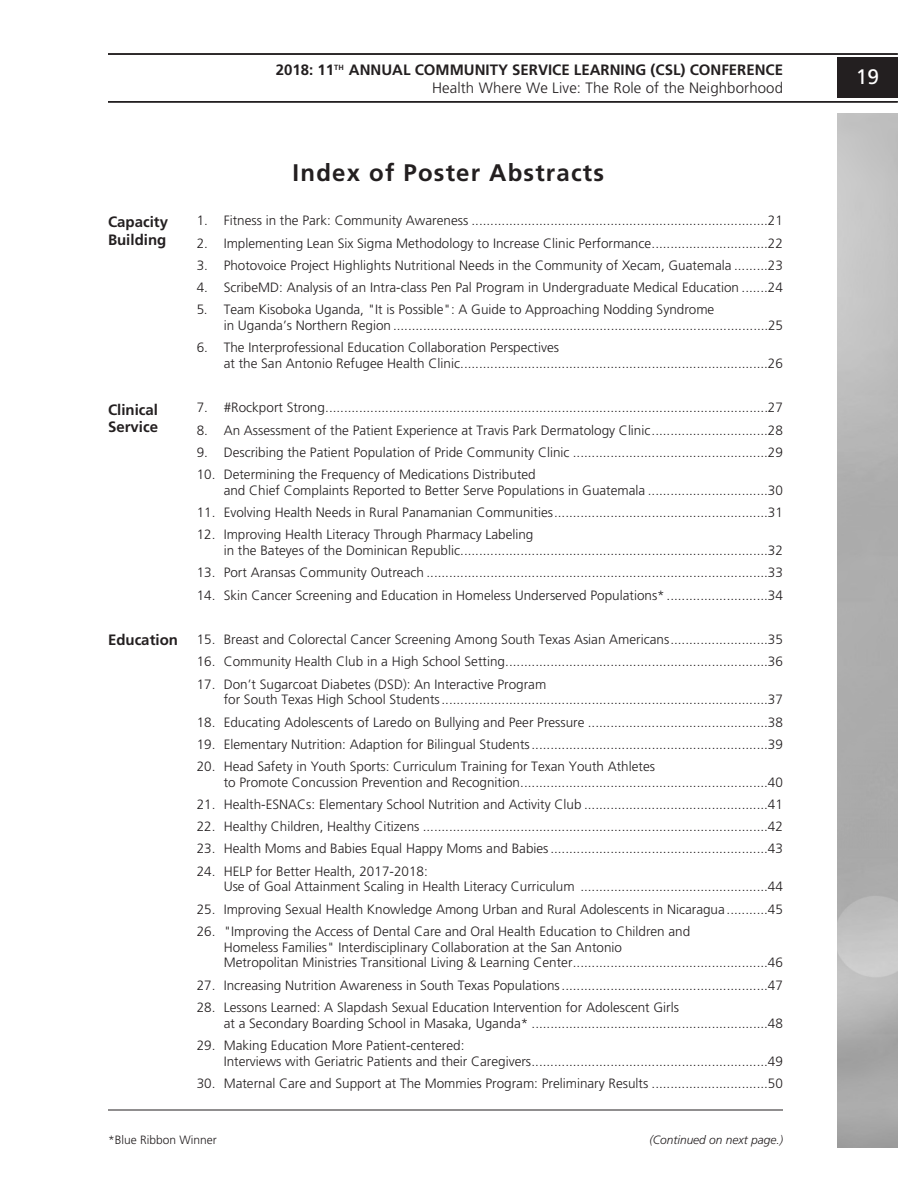
<style>
.page{position:relative;width:918px;height:1188px;background:#fff}
.page>*{position:absolute;margin:0;border:0;box-sizing:border-box;transform-origin:0 0}
.t1{font:700 24px "Frutiger";letter-spacing:.05em;color:#231f20}
.t2{font:21px "Frutiger";color:#fff}
.t3{font:700 15px/18px "Frutiger";color:#231f20}
.t4{font:300 13.5px/15.8px "Frutiger";color:#231f20}
.t5{font:italic 300 12px "Frutiger";color:#231f20}
.t6{font:300 12px "Frutiger";color:#231f20}
.s1{font-weight:300}
</style>
<div class="page">
<hr style="left:108px;top:101px;width:790px;height:2px;background:#231f20">
<hr style="left:108px;top:53px;width:790px;height:2px;background:#231f20">
<div style="left:837px;top:58px;width:61px;height:40px;background:#231f20"></div>
<hr style="left:108px;top:1110px;width:675px;height:1px;background:#231f20">
<p class="t3" style="left:276px;top:62px;width:509px;text-align:right">2018: 11<sup>TH</sup> ANNUAL COMMUNITY SERVICE LEARNING (CSL) CONFERENCE<br><span class="s1">Health Where We Live: The Role of the Neighborhood</span></p>
<p class="t3" style="left:108px;top:213px;width:62px">Capacity<br>Building</p>
<p class="t3" style="left:108px;top:402px;width:52px;line-height:17.2px">Clinical<br>Service</p>
<p class="t3" style="left:108px;top:631px;width:72px">Education</p>
<h1 class="t1" style="left:293px;top:163px;width:313px">Index of Poster Abstracts</h1>
<p class="t4" style="left:197px;top:214px;width:588px">1. Fitness in the Park: Community Awareness ...............................................................................21</p>
<p class="t4" style="left:197px;top:236px;width:588px">2. Implementing Lean Six Sigma Methodology to Increase Clinic Performance...............................22</p>
<p class="t4" style="left:197px;top:258px;width:588px">3. Photovoice Project Highlights Nutritional Needs in the Community of Xecam, Guatemala .........23</p>
<p class="t4" style="left:197px;top:281px;width:588px">4. ScribeMD: Analysis of an Intra-class Pen Pal Program in Undergraduate Medical Education .......24</p>
<p class="t4" style="left:224px;top:303px;width:561px;text-indent:-27px">5. Team Kisoboka Uganda, "It is Possible": A Guide to Approaching Nodding Syndrome<br>in Uganda’s Northern Region ....................................................................................................25</p>
<p class="t4" style="left:224px;top:341px;width:561px;text-indent:-27px">6. The Interprofessional Education Collaboration Perspectives<br>at the San Antonio Refugee Health Clinic..................................................................................26</p>
<p class="t4" style="left:197px;top:401px;width:588px">7. #Rockport Strong......................................................................................................................27</p>
<p class="t4" style="left:197px;top:423px;width:588px">8. An Assessment of the Patient Experience at Travis Park Dermatology Clinic...............................28</p>
<p class="t4" style="left:197px;top:445px;width:588px">9. Describing the Patient Population of Pride Community Clinic ....................................................29</p>
<p class="t4" style="left:224px;top:468px;width:561px;text-indent:-27px">10. Determining the Frequency of Medications Distributed<br>and Chief Complaints Reported to Better Serve Populations in Guatemala ................................30</p>
<p class="t4" style="left:197px;top:506px;width:588px">11. Evolving Health Needs in Rural Panamanian Communities.........................................................31</p>
<p class="t4" style="left:224px;top:528px;width:561px;text-indent:-27px">12. Improving Health Literacy Through Pharmacy Labeling<br>in the Bateyes of the Dominican Republic..................................................................................32</p>
<p class="t4" style="left:197px;top:566px;width:588px">13. Port Aransas Community Outreach ...........................................................................................33</p>
<p class="t4" style="left:197px;top:588px;width:588px">14. Skin Cancer Screening and Education in Homeless Underserved Populations*...........................34</p>
<p class="t4" style="left:197px;top:633px;width:588px">15. Breast and Colorectal Cancer Screening Among South Texas Asian Americans..........................35</p>
<p class="t4" style="left:197px;top:655px;width:588px">16. Community Health Club in a High School Setting......................................................................36</p>
<p class="t4" style="left:224px;top:677px;width:561px;text-indent:-27px">17. Don’t Sugarcoat Diabetes (DSD): An Interactive Program<br>for South Texas High School Students.......................................................................................37</p>
<p class="t4" style="left:197px;top:715px;width:588px">18. Educating Adolescents of Laredo on Bullying and Peer Pressure ................................................38</p>
<p class="t4" style="left:197px;top:737px;width:588px">19. Elementary Nutrition: Adaption for Bilingual Students...............................................................39</p>
<p class="t4" style="left:224px;top:759px;width:561px;text-indent:-27px">20. Head Safety in Youth Sports: Curriculum Training for Texan Youth Athletes<br>to Promote Concussion Prevention and Recognition..................................................................40</p>
<p class="t4" style="left:197px;top:797px;width:588px">21. Health-ESNACs: Elementary School Nutrition and Activity Club .................................................41</p>
<p class="t4" style="left:197px;top:820px;width:588px">22. Healthy Children, Healthy Citizens ............................................................................................42</p>
<p class="t4" style="left:197px;top:842px;width:588px">23. Health Moms and Babies Equal Happy Moms and Babies..........................................................43</p>
<p class="t4" style="left:224px;top:864px;width:561px;text-indent:-27px">24. HELP for Better Health, 2017-2018:<br>Use of Goal Attainment Scaling in Health Literacy Curriculum ..................................................44</p>
<p class="t4" style="left:197px;top:902px;width:588px">25. Improving Sexual Health Knowledge Among Urban and Rural Adolescents in Nicaragua...........45</p>
<p class="t4" style="left:224px;top:924px;width:561px;text-indent:-27px">26. "Improving the Access of Dental Care and Oral Health Education to Children and<br>Homeless Families" Interdisciplinary Collaboration at the San Antonio<br>Metropolitan Ministries Transitional Living &amp; Learning Center....................................................46</p>
<p class="t4" style="left:197px;top:978px;width:588px">27. Increasing Nutrition Awareness in South Texas Populations.......................................................47</p>
<p class="t4" style="left:224px;top:1000px;width:561px;text-indent:-27px">28. Lessons Learned: A Slapdash Sexual Education Intervention for Adolescent Girls<br>at a Secondary Boarding School in Masaka, Uganda* ...............................................................48</p>
<p class="t4" style="left:224px;top:1038px;width:561px;text-indent:-27px">29. Making Education More Patient-centered:<br>Interviews with Geriatric Patients and their Caregivers...............................................................49</p>
<p class="t4" style="left:197px;top:1076px;width:588px">30. Maternal Care and Support at The Mommies Program: Preliminary Results ...............................50</p>
<p class="t6" style="left:108px;top:1135px;width:110px">*Blue Ribbon Winner</p>
<p class="t5" style="left:649px;top:1135px;width:135px">(Continued on next page.)</p>
<h2 class="t2" style="left:856px;top:68px;width:25px">19</h2>
</div>
